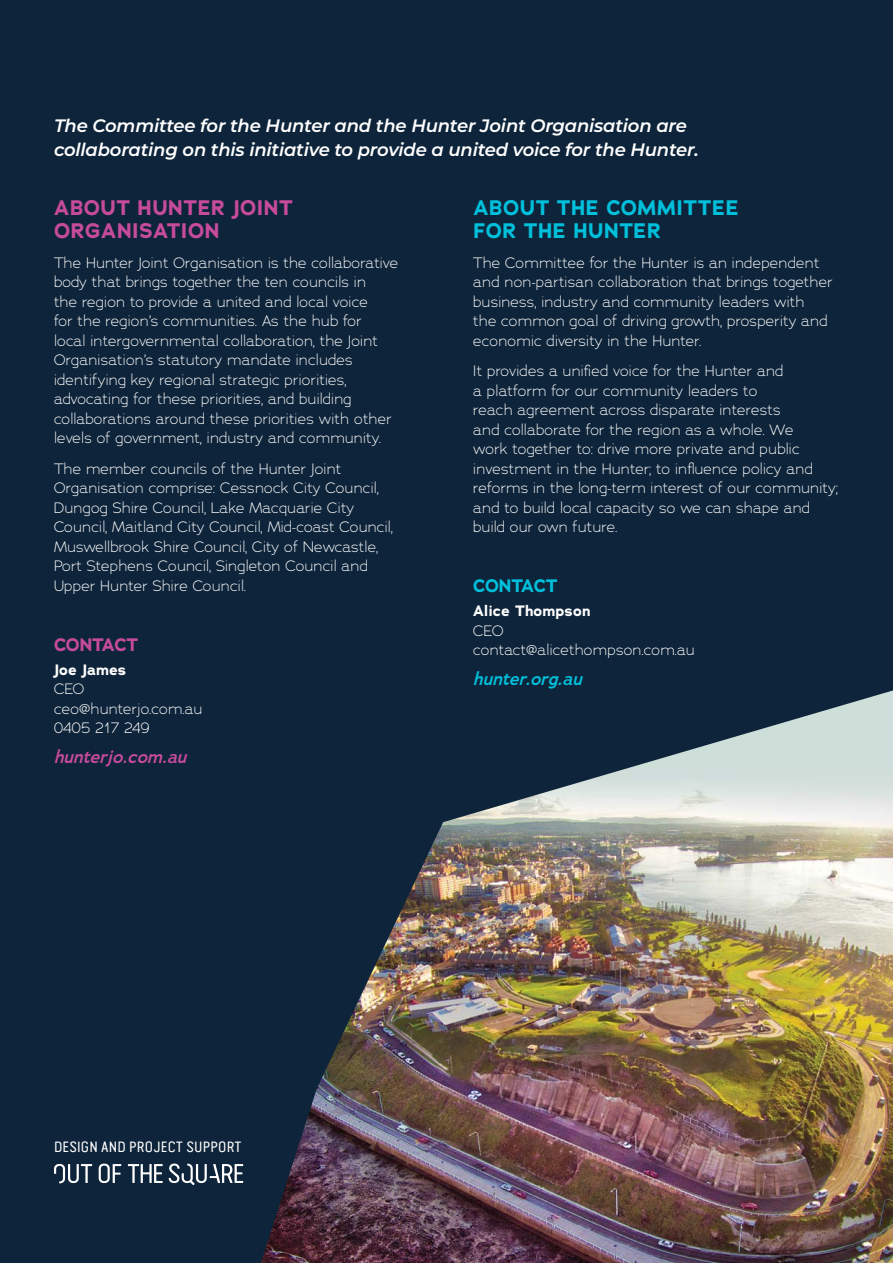
<style>
.page{position:relative;width:893px;height:1263px;background:#0e243a}
.page>*{position:absolute;margin:0;border:0;box-sizing:border-box;transform-origin:0 0}
.t1{font:700 21px/22.5px "Adrianna";letter-spacing:.025em;color:#00bfda}
.t2{font:700 21px/22.5px "Adrianna";letter-spacing:.025em;color:#c64b9b}
.t3{font:italic 600 18px/24px "Montserrat";letter-spacing:-.01em;color:#fff}
.t4{font:italic 600 18px "Adrianna";letter-spacing:.01em;color:#c64b9b}
.t5{font:italic 600 18px "Adrianna";letter-spacing:.01em;color:#00bfda}
.t6{font:700 18px "Adrianna";letter-spacing:-.02em;color:#c64b9b}
.t7{font:700 18px "Adrianna";letter-spacing:-.02em;color:#00bfda}
.t8{font:300 15px/19.5px "Adrianna";letter-spacing:.01em;color:#fff}
.t9{font:15px "Van Condensed Pro";letter-spacing:.01em;color:#fff}
.t10{font:700 15px "Adrianna";letter-spacing:.01em;color:#fff}
</style>
<div class="page">
<img style="left:261px;top:690px;width:632px;height:573px">
<svg style="left:54px;top:1164px;width:38px;height:19px"></svg>
<svg style="left:99px;top:1163px;width:22px;height:20px"></svg>
<svg style="left:128px;top:1164px;width:35px;height:19px"></svg>
<svg style="left:169px;top:1163px;width:74px;height:22px"></svg>
<p class="t3" style="left:54px;top:113px;width:646px">The Committee for the Hunter and the Hunter Joint Organisation are collaborating on this initiative to provide a united voice for the Hunter.</p>
<h1 class="t2" style="left:54px;top:197px;width:240px">ABOUT HUNTER JOINT<br>ORGANISATION</h1>
<p class="t8" style="left:54px;top:253px;width:346px">The Hunter Joint Organisation is the collaborative body that brings together the ten councils in<br>the region to provide a united and local voice<br>for the region’s communities. As the hub for<br>local intergovernmental collaboration, the Joint Organisation’s statutory mandate includes identifying key regional strategic priorities, advocating for these priorities, and building collaborations around these priorities with other levels of government, industry and community.</p>
<p class="t8" style="left:54px;top:458px;width:341px">The member councils of the Hunter Joint Organisation comprise: Cessnock City Council, Dungog Shire Council, Lake Macquarie City Council, Maitland City Council, Mid-coast Council, Muswellbrook Shire Council, City of Newcastle, Port Stephens Council, Singleton Council and Upper Hunter Shire Council.</p>
<p class="t6" style="left:54px;top:632px;width:86px">CONTACT</p>
<p class="t10" style="left:54px;top:659px;width:74px">Joe James</p>
<p class="t8" style="left:54px;top:679px;width:150px">CEO ceo@hunterjo.com.au<br>0405 217 249</p>
<p class="t4" style="left:54px;top:745px;width:134px">hunterjo.com.au</p>
<h1 class="t1" style="left:473px;top:197px;width:267px">ABOUT THE COMMITTEE<br>FOR THE HUNTER</h1>
<p class="t8" style="left:473px;top:253px;width:361px">The Committee for the Hunter is an independent and non-partisan collaboration that brings together business, industry and community leaders with<br>the common goal of driving growth, prosperity and economic diversity in the Hunter.</p>
<p class="t8" style="left:473px;top:361px;width:366px">It provides a unified voice for the Hunter and<br>a platform for our community leaders to<br>reach agreement across disparate interests<br>and collaborate for the region as a whole. We<br>work together to: drive more private and public investment in the Hunter; to influence policy and reforms in the long-term interest of our community; and to build local capacity so we can shape and build our own future.</p>
<p class="t7" style="left:473px;top:574px;width:86px">CONTACT</p>
<p class="t10" style="left:473px;top:601px;width:119px">Alice Thompson</p>
<p class="t8" style="left:473px;top:620px;width:223px">CEO contact@alicethompson.com.au</p>
<p class="t5" style="left:473px;top:667px;width:110px">hunter.org.au</p>
<p class="t9" style="left:54px;top:1136px;width:189px">DESIGN AND PROJECT SUPPORT</p>
</div>
